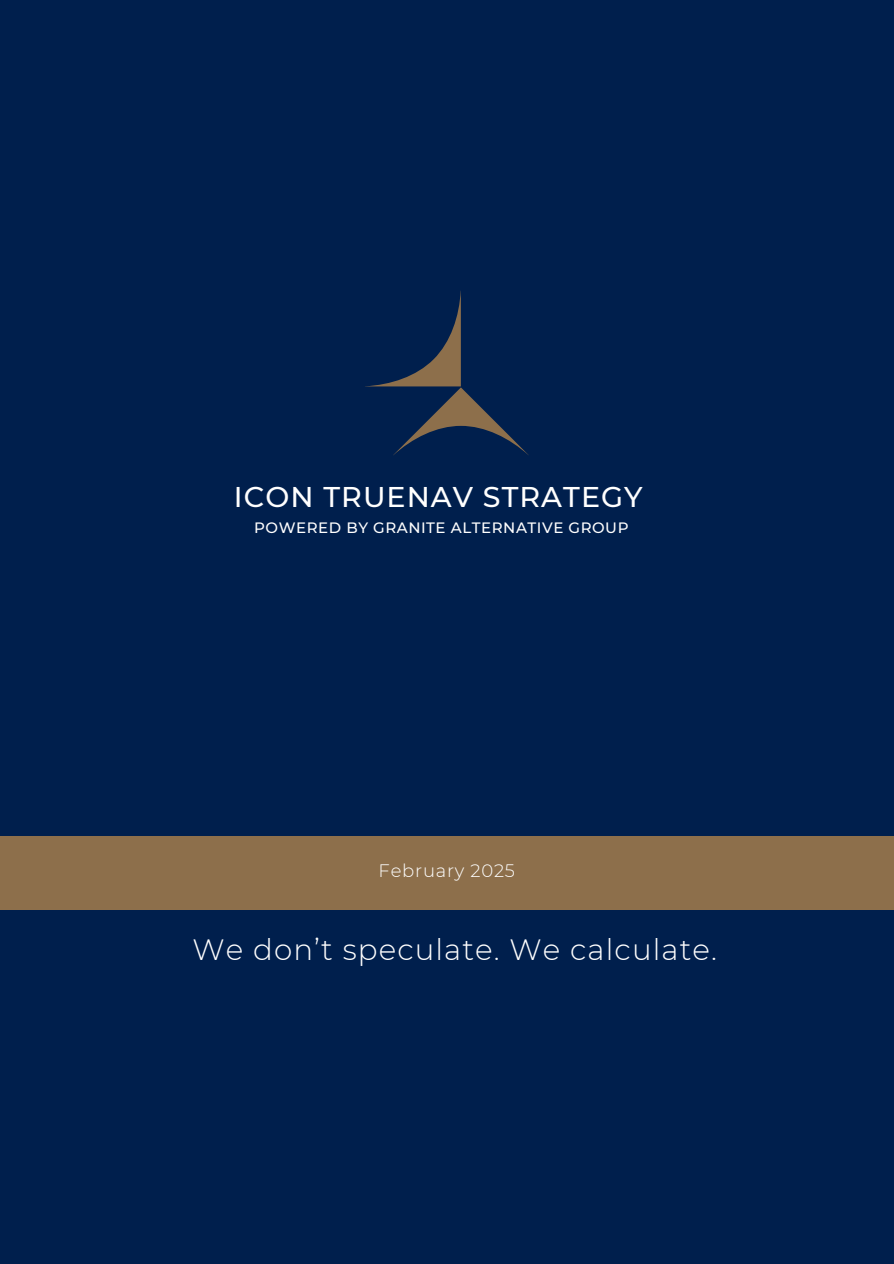
<style>
.page{position:relative;width:894px;height:1264px;background:#fff}
.page>*{position:absolute;margin:0;border:0;box-sizing:border-box;transform-origin:0 0}
.t1{font:300 29.4px "Montserrat";letter-spacing:.04em;color:#fff}
.t2{font:500 28.5px "Montserrat";letter-spacing:.035em;color:#fff}
.t3{font:300 18px "Montserrat";letter-spacing:.04em;color:#fff}
.t4{font:500 15px "Montserrat";letter-spacing:.035em;color:#fff}
</style>
<div class="page">
<div style="left:0;top:0;width:893px;height:1263px;background:#001f4d"></div>
<div style="left:0;top:836px;width:893px;height:73px;background:#8d6f4b"></div>
<svg style="left:365px;top:291px;width:163px;height:164px"></svg>
<p class="t2" style="left:234px;top:479px;width:410px">ICON TRUENAV STRATEGY</p>
<h3 class="t4" style="left:254px;top:518px;width:375px">POWERED BY GRANITE ALTERNATIVE GROUP</h3>
<h1 class="t3" style="left:378px;top:860px;width:138px">February 2025</h1>
<h2 class="t1" style="left:192px;top:932px;width:526px">We don’t speculate. We calculate.</h2>
</div>
